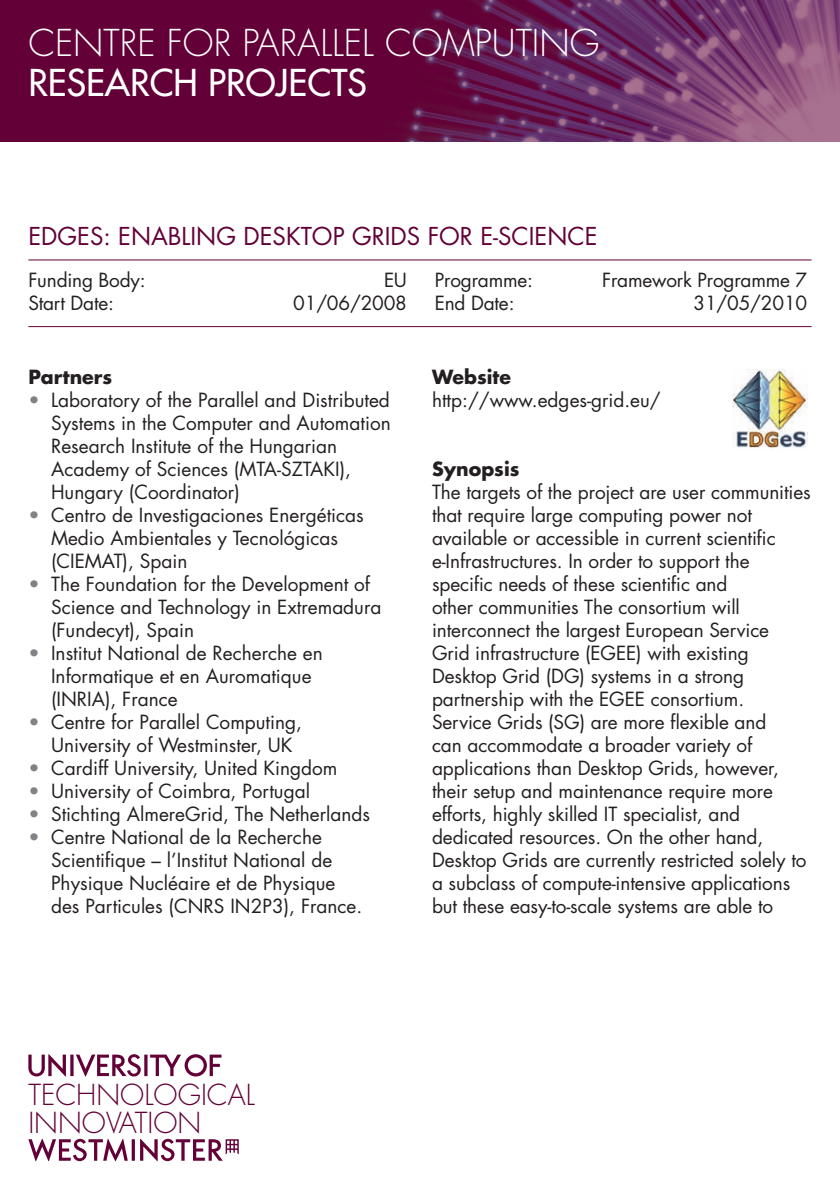
<style>
.page{position:relative;width:840px;height:1191px;background:#fff}
.page>*{position:absolute;margin:0;border:0;box-sizing:border-box;transform-origin:0 0}
.Text_head_1{font:300 36px/40px "Futura";color:#fff}
.t1{font:300 28.2px "Futura";color:#620037}
.Text_head_1-2{font:24px "Futura";color:#620037}
.Body_text_first_line{font:19px/23px "Futura";letter-spacing:-.005em;color:#231f20}
.bullets{font:19px/23px "Futura";color:#231f20}
.Body_text_first_line-2{font:700 19px "Futura";color:#231f20}
.s1{font-weight:400}
.s2{color:#808285}
</style>
<div class="page">
<hr style="left:28px;top:259px;width:783px;height:1px;background:#620037">
<hr style="left:28px;top:326px;width:783px;height:1px;background:#620037">
<svg style="left:28px;top:1054px;width:193px;height:22px"></svg>
<svg style="left:28px;top:1138px;width:210px;height:23px"></svg>
<img style="left:732px;top:370px;width:75px;height:78px">
<img style="left:0;top:0;width:839px;height:142px">
<p class="Text_head_1" style="left:28px;top:24px;width:572px">CENTRE FOR PARALLEL COMPUTING<br><span class="s1">RESEARCH PROJECTS</span></p>
<p class="Text_head_1-2" style="left:28px;top:221px;width:570px">EDGES: ENABLING DESKTOP GRIDS FOR E-SCIENCE</p>
<p class="Body_text_first_line" style="left:28px;top:269px;width:119px">Funding Body:</p>
<p class="Body_text_first_line" style="left:384px;top:269px;width:24px">EU</p>
<p class="Body_text_first_line" style="left:434px;top:269px;width:100px">Programme:</p>
<p class="Body_text_first_line" style="left:601px;top:269px;width:206px">Framework Programme 7</p>
<p class="Body_text_first_line" style="left:28px;top:292px;width:87px">Start Date:</p>
<p class="Body_text_first_line" style="left:293px;top:292px;width:115px">01/06/2008</p>
<p class="Body_text_first_line" style="left:434px;top:292px;width:81px">End Date:</p>
<p class="Body_text_first_line" style="left:693px;top:292px;width:115px">31/05/2010</p>
<p class="Body_text_first_line-2" style="left:28px;top:364px;width:85px">Partners</p>
<p class="bullets" style="left:51px;top:388px;width:341px;text-indent:-23px"><span class="s2">•</span> Laboratory of the Parallel and Distributed Systems in the Computer and Automation Research Institute of the Hungarian Academy of Sciences (MTA-SZTAKI), Hungary (Coordinator)</p>
<p class="bullets" style="left:51px;top:503px;width:314px;text-indent:-23px"><span class="s2">•</span> Centro de Investigaciones Energéticas<br>Medio Ambientales y Tecnológicas (CIEMAT), Spain</p>
<p class="bullets" style="left:51px;top:572px;width:331px;text-indent:-23px"><span class="s2">•</span> The Foundation for the Development of<br>Science and Technology in Extremadura (Fundecyt), Spain</p>
<p class="bullets" style="left:51px;top:641px;width:273px;text-indent:-23px"><span class="s2">•</span> Institut National de Recherche en<br>Informatique et en Auromatique (INRIA), France</p>
<p class="bullets" style="left:51px;top:710px;width:252px;text-indent:-23px"><span class="s2">•</span> Centre for Parallel Computing,<br>University of Westminster, UK</p>
<p class="bullets" style="left:28px;top:756px;width:310px"><span class="s2">•</span> Cardiff University, United Kingdom</p>
<p class="bullets" style="left:28px;top:779px;width:283px"><span class="s2">•</span> University of Coimbra, Portugal</p>
<p class="bullets" style="left:28px;top:802px;width:343px"><span class="s2">•</span> Stichting AlmereGrid, The Netherlands</p>
<p class="bullets" style="left:51px;top:825px;width:312px;text-indent:-23px"><span class="s2">•</span> Centre National de la Recherche Scientifique – l’Institut National de Physique Nucléaire et de Physique des Particules (CNRS IN2P3), France.</p>
<p class="Body_text_first_line-2" style="left:432px;top:364px;width:80px">Website</p>
<p class="Body_text_first_line" style="left:432px;top:388px;width:230px">http://www.edges-grid.eu/</p>
<p class="Body_text_first_line-2" style="left:432px;top:456px;width:89px">Synopsis</p>
<p class="Body_text_first_line" style="left:432px;top:480px;width:380px">The targets of the project are user communities that require large computing power not available or accessible in current scientific e-Infrastructures. In order to support the specific needs of these scientific and<br>other communities The consortium will interconnect the largest European Service Grid infrastructure (EGEE) with existing Desktop Grid (DG) systems in a strong partnership with the EGEE consortium.<br>Service Grids (SG) are more flexible and<br>can accommodate a broader variety of applications than Desktop Grids, however, their setup and maintenance require more efforts, highly skilled IT specialist, and dedicated resources. On the other hand, Desktop Grids are currently restricted solely to a subclass of compute-intensive applications but these easy-to-scale systems are able to</p>
<p class="t1" style="left:28px;top:1077px;width:228px">TECHNOLOGICAL</p>
<p class="t1" style="left:28px;top:1105px;width:174px">INNOVATION</p>
</div>
